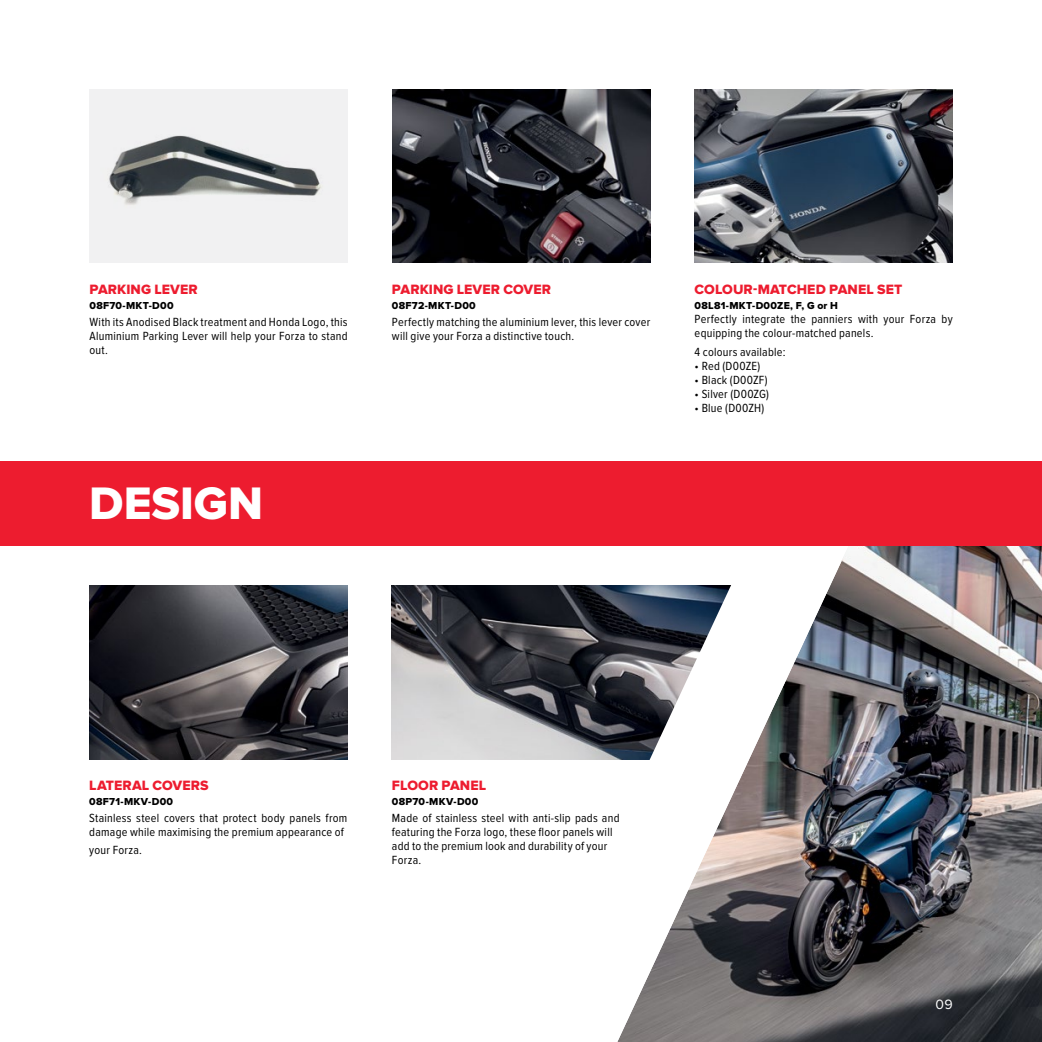
<style>
.page{position:relative;width:1042px;height:1042px;background:#fff}
.page>*{position:absolute;margin:0;border:0;box-sizing:border-box;transform-origin:0 0}
.t1{font:800 47.25px "Proxima Nova";color:#fff}
.t2{font:800 14px "Proxima Nova";letter-spacing:.005em;color:#ed1c2f}
.t3{font:14px "Proxima Nova";color:#fff}
.t4{font:condensed 12.25px/14px "Proxima Nova";letter-spacing:.02em;color:#000}
.t5{font:800 10.5px "Proxima Nova";letter-spacing:.025em;color:#000}
</style>
<div class="page">
<img style="left:841px;top:546px;width:201px;height:496px">
<div style="left:0;top:461px;width:1042px;height:85px;background:#ed1c2f"></div>
<img style="left:392px;top:89px;width:258px;height:174px">
<img style="left:392px;top:585px;width:126px;height:174px">
<img style="left:90px;top:89px;width:257px;height:174px">
<img style="left:694px;top:89px;width:258px;height:174px">
<img style="left:89px;top:585px;width:258px;height:174px">
<svg style="left:518px;top:563px;width:323px;height:479px"></svg>
<p class="t2" style="left:90px;top:281px;width:110px">PARKING LEVER</p>
<p class="t5" style="left:90px;top:299px;width:86px">08F70-MKT-D00</p>
<p class="t4" style="left:90px;top:315px;width:259px;text-align:justify">With its Anodised Black treatment and Honda Logo, this Aluminium Parking Lever will help your Forza to stand out.</p>
<h1 class="t1" style="left:89px;top:476px;width:175px">DESIGN</h1>
<p class="t2" style="left:392px;top:281px;width:161px">PARKING LEVER COVER</p>
<p class="t5" style="left:392px;top:299px;width:85px">08F72-MKT-D00</p>
<p class="t4" style="left:392px;top:315px;width:260px">Perfectly matching the aluminium lever, this lever cover will give your Forza a distinctive touch.</p>
<p class="t2" style="left:694px;top:281px;width:209px">COLOUR-MATCHED PANEL SET</p>
<p class="t5" style="left:694px;top:299px;width:145px">08L81-MKT-D00ZE, F, G or H</p>
<p class="t4" style="left:694px;top:312px;width:259px">Perfectly integrate the panniers with your Forza by equipping the colour-matched panels.</p>
<p class="t4" style="left:694px;top:345px;width:92px">4 colours available:</p>
<p class="t4" style="left:694px;top:359px;width:67px">• Red (D00ZE)</p>
<p class="t4" style="left:694px;top:373px;width:75px">• Black (D00ZF)</p>
<p class="t4" style="left:694px;top:387px;width:76px">• Silver (D00ZG)</p>
<p class="t4" style="left:694px;top:401px;width:71px">• Blue (D00ZH)</p>
<p class="t2" style="left:89px;top:777px;width:121px">LATERAL COVERS</p>
<p class="t5" style="left:89px;top:795px;width:85px">08F71-MKV-D00</p>
<p class="t4" style="left:89px;top:811px;width:259px">Stainless steel covers that protect body panels from damage while maximising the premium appearance of</p>
<p class="t4" style="left:89px;top:843px;width:54px">your Forza.</p>
<p class="t2" style="left:392px;top:777px;width:96px">FLOOR PANEL</p>
<p class="t5" style="left:392px;top:795px;width:88px">08P70-MKV-D00</p>
<p class="t4" style="left:392px;top:811px;width:229px">Made of stainless steel with anti-slip pads and featuring the Forza logo, these floor panels will add to the premium look and durability of your Forza.</p>
<p class="t3" style="left:935px;top:996px;width:19px">09</p>
</div>
